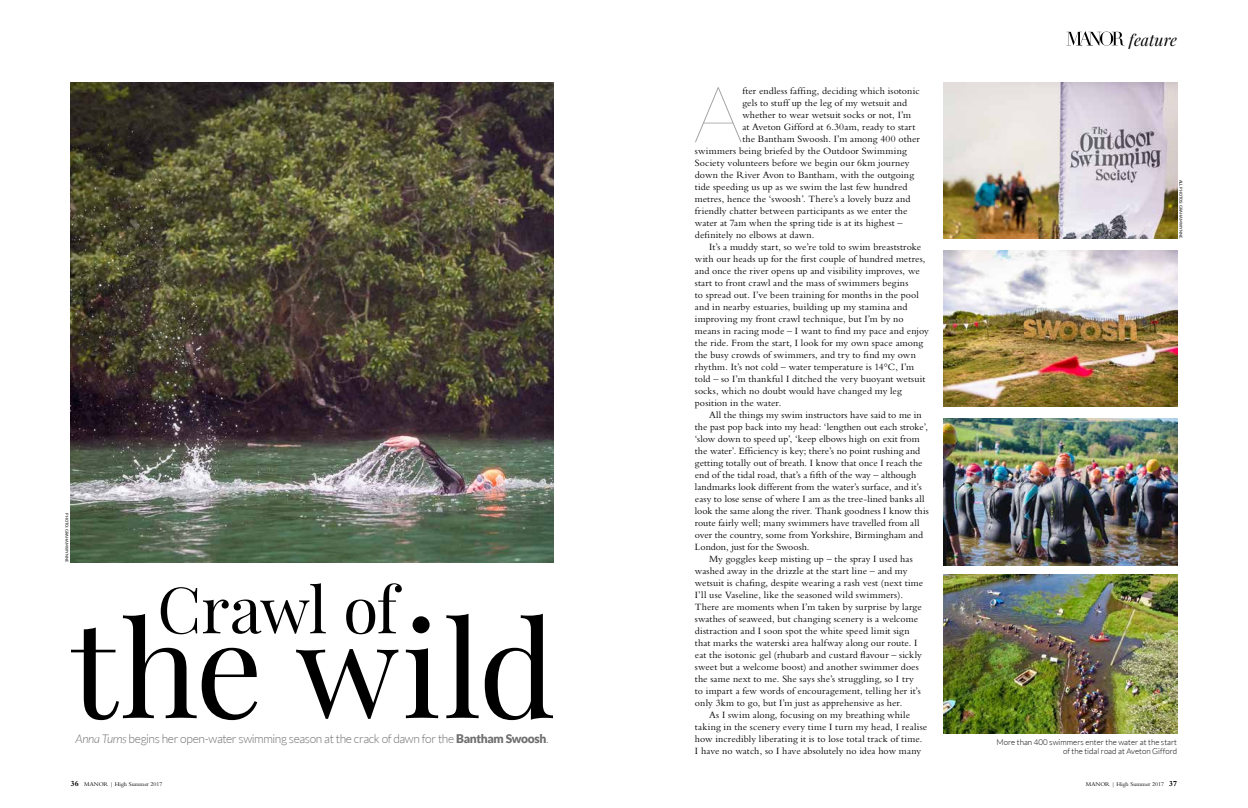
<style>
.page{position:relative;width:1248px;height:808px;background:#fff}
.page>*{position:absolute;margin:0;border:0;box-sizing:border-box;transform-origin:0 0}
.t1{font:100 78.6px "Lato";color:#9d9d9c}
.t2{font:italic 16px "Playfair Display";color:#000}
.t3{font:300 12px "Lato";letter-spacing:-.03em;color:#706f6f}
.t4{font:10px "Bembo";letter-spacing:.01em;color:#000}
.t5{font:10px "Bembo";letter-spacing:-.01em;color:#000}
.t6{font:300 8px/9.6px "Lato";color:#000;text-align:right}
.t7{font:6px "Bembo";color:#000}
.t8{font:4px "Lato";color:#000}
.s1{font-style:italic}
.s2{font-weight:900}
.s3{font-weight:700;font-size:8px}
</style>
<div class="page">
<img style="left:71px;top:82px;width:482px;height:480px">
<svg style="left:71px;top:614px;width:482px;height:106px"></svg>
<svg style="left:161px;top:583px;width:241px;height:51px"></svg>
<img style="left:943px;top:82px;width:234px;height:156px">
<img style="left:943px;top:250px;width:234px;height:156px">
<img style="left:943px;top:418px;width:234px;height:148px">
<img style="left:943px;top:574px;width:234px;height:160px">
<svg style="left:1066px;top:31px;width:58px;height:15px"></svg>
<p class="t8" style="left:69px;top:513px;width:50px;rotate:90deg">PHOTO: GRAHAM WYNNE</p>
<p class="t3" style="left:76px;top:732px;width:474px"><span class="s1">Anna Turns</span> begins her open-water swimming season at the crack of dawn for the <span class="s2">Bantham Swoosh</span>.</p>
<h1 class="t1" style="left:694px;top:73px;width:50px">A</h1>
<p class="t4" style="left:742px;top:85px;width:179px">fter endless faffing, deciding which isotonic</p>
<p class="t4" style="left:742px;top:97px;width:166px">gels to stuff up the leg of my wetsuit and</p>
<p class="t4" style="left:742px;top:109px;width:170px">whether to wear wetsuit socks or not, I’m</p>
<p class="t4" style="left:742px;top:121px;width:174px">at Aveton Gifford at 6.30am, ready to start</p>
<p class="t4" style="left:742px;top:133px;width:179px">the Bantham Swoosh. I’m among 400 other</p>
<p class="t4" style="left:694px;top:145px;width:213px">swimmers being briefed by the Outdoor Swimming</p>
<p class="t4" style="left:694px;top:157px;width:216px">Society volunteers before we begin our 6km journey</p>
<p class="t4" style="left:694px;top:169px;width:221px">down the River Avon to Bantham, with the outgoing</p>
<p class="t4" style="left:694px;top:181px;width:214px">tide speeding us up as we swim the last few hundred</p>
<p class="t4" style="left:694px;top:193px;width:217px">metres, hence the ‘swoosh’. There’s a lovely buzz and</p>
<p class="t4" style="left:694px;top:205px;width:214px">friendly chatter between participants as we enter the</p>
<p class="t4" style="left:694px;top:217px;width:209px">water at 7am when the spring tide is at its highest –</p>
<p class="t4" style="left:694px;top:229px;width:121px">definitely no elbows at dawn.</p>
<p class="t4" style="left:709px;top:241px;width:214px">It’s a muddy start, so we’re told to swim breaststroke</p>
<p class="t4" style="left:694px;top:253px;width:232px">with our heads up for the first couple of hundred metres,</p>
<p class="t4" style="left:694px;top:265px;width:226px">and once the river opens up and visibility improves, we</p>
<p class="t4" style="left:694px;top:277px;width:215px">start to front crawl and the mass of swimmers begins</p>
<p class="t4" style="left:694px;top:289px;width:225px">to spread out. I’ve been training for months in the pool</p>
<p class="t4" style="left:694px;top:301px;width:214px">and in nearby estuaries, building up my stamina and</p>
<p class="t4" style="left:694px;top:313px;width:210px">improving my front crawl technique, but I’m by no</p>
<p class="t4" style="left:694px;top:325px;width:235px">means in racing mode – I want to find my pace and enjoy</p>
<p class="t4" style="left:694px;top:337px;width:230px">the ride. From the start, I look for my own space among</p>
<p class="t4" style="left:694px;top:349px;width:222px">the busy crowds of swimmers, and try to find my own</p>
<p class="t4" style="left:694px;top:361px;width:221px">rhythm. It’s not cold – water temperature is 14°C, I’m</p>
<p class="t4" style="left:694px;top:373px;width:232px">told – so I’m thankful I ditched the very buoyant wetsuit</p>
<p class="t4" style="left:694px;top:385px;width:208px">socks, which no doubt would have changed my leg</p>
<p class="t4" style="left:694px;top:397px;width:88px">position in the water.</p>
<p class="t4" style="left:709px;top:409px;width:214px">All the things my swim instructors have said to me in</p>
<p class="t4" style="left:694px;top:421px;width:235px">the past pop back into my head: ‘lengthen out each stroke’,</p>
<p class="t4" style="left:694px;top:433px;width:226px">‘slow down to speed up’, ‘keep elbows high on exit from</p>
<p class="t4" style="left:694px;top:445px;width:227px">the water’. Efficiency is key; there’s no point rushing and</p>
<p class="t4" style="left:694px;top:457px;width:229px">getting totally out of breath. I know that once I reach the</p>
<p class="t4" style="left:694px;top:469px;width:223px">end of the tidal road, that’s a fifth of the way – although</p>
<p class="t4" style="left:694px;top:481px;width:228px">landmarks look different from the water’s surface, and it’s</p>
<p class="t4" style="left:694px;top:493px;width:231px">easy to lose sense of where I am as the tree-lined banks all</p>
<p class="t4" style="left:694px;top:505px;width:235px">look the same along the river. Thank goodness I know this</p>
<p class="t4" style="left:694px;top:517px;width:226px">route fairly well; many swimmers have travelled from all</p>
<p class="t4" style="left:694px;top:529px;width:230px">over the country, some from Yorkshire, Birmingham and</p>
<p class="t5" style="left:694px;top:541px;width:116px">London, just for the Swoosh.</p>
<p class="t4" style="left:709px;top:553px;width:205px">My goggles keep misting up – the spray I used has</p>
<p class="t4" style="left:694px;top:565px;width:214px">washed away in the drizzle at the start line – and my</p>
<p class="t4" style="left:694px;top:577px;width:230px">wetsuit is chafing, despite wearing a rash vest (next time</p>
<p class="t4" style="left:694px;top:589px;width:210px">I’ll use Vaseline, like the seasoned wild swimmers).</p>
<p class="t4" style="left:694px;top:601px;width:228px">There are moments when I’m taken by surprise by large</p>
<p class="t4" style="left:694px;top:613px;width:225px">swathes of seaweed, but changing scenery is a welcome</p>
<p class="t4" style="left:694px;top:625px;width:216px">distraction and I soon spot the white speed limit sign</p>
<p class="t4" style="left:694px;top:637px;width:224px">that marks the waterski area halfway along our route. I</p>
<p class="t4" style="left:694px;top:649px;width:228px">eat the isotonic gel (rhubarb and custard flavour – sickly</p>
<p class="t4" style="left:694px;top:661px;width:225px">sweet but a welcome boost) and another swimmer does</p>
<p class="t4" style="left:694px;top:673px;width:220px">the same next to me. She says she’s struggling, so I try</p>
<p class="t4" style="left:694px;top:685px;width:227px">to impart a few words of encouragement, telling her it’s</p>
<p class="t4" style="left:694px;top:697px;width:209px">only 3km to go, but I’m just as apprehensive as her.</p>
<p class="t4" style="left:709px;top:709px;width:202px">As I swim along, focusing on my breathing while</p>
<p class="t4" style="left:694px;top:721px;width:234px">taking in the scenery every time I turn my head, I realise</p>
<p class="t4" style="left:694px;top:733px;width:229px">how incredibly liberating it is to lose total track of time.</p>
<p class="t4" style="left:694px;top:745px;width:228px">I have no watch, so I have absolutely no idea how many</p>
<h2 class="t2" style="left:1128px;top:29px;width:50px">feature</h2>
<p class="t8" style="left:1183px;top:179px;width:60px;rotate:90deg">ALL PHOTOS: GRAHAM WYNNE</p>
<p class="t6" style="left:996px;top:737px;width:182px">More than 400 swimmers enter the water at the start of the tidal road at Aveton Gifford</p>
<p class="t7" style="left:71px;top:780px;width:93px"><span class="s3">36</span> MANOR | High Summer 2017</p>
<p class="t7" style="left:1085px;top:780px;width:93px">MANOR | High Summer 2017 <span class="s3">37</span></p>
</div>
